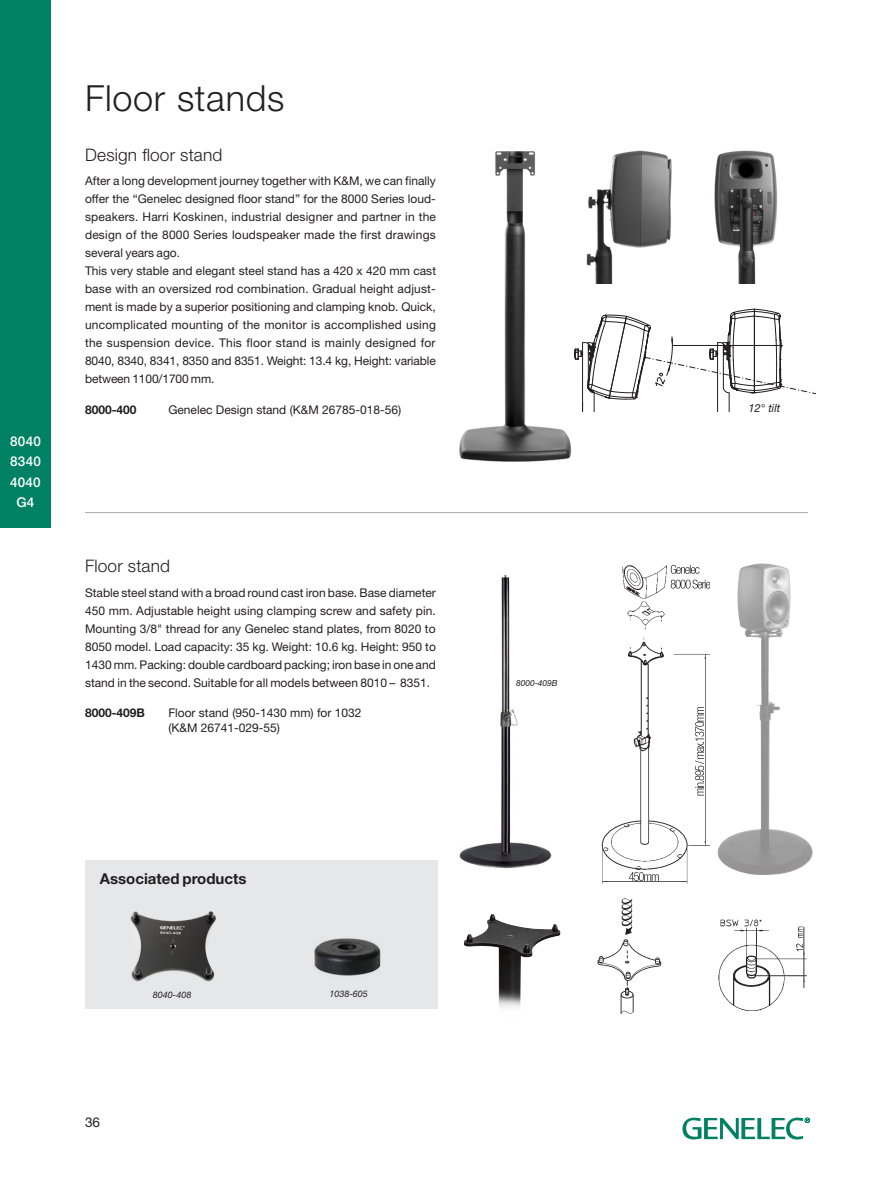
<style>
.page{position:relative;width:893px;height:1187px;background:#fff}
.page>*{position:absolute;margin:0;border:0;box-sizing:border-box;transform-origin:0 0}
.Rubriker_24p{font:300 36px "Helvetica Neue LT Std";letter-spacing:.02em;color:#231f20}
.t1{font:300 17.25px "Helvetica Neue LT Std";letter-spacing:.01em;color:#231f20}
.t2{font:700 15px "Helvetica Neue LT Std";color:#231f20}
.t3{font:500 13.5px/20.4px "Helvetica Neue LT Std";letter-spacing:.015em;color:#fff;text-align:center}
.t4{font:13.5px "Helvetica Neue LT Std";color:#231f20}
.t5{font:12px/18px "Helvetica Neue LT Std";color:#231f20}
.t6{font:700 12px "Helvetica Neue LT Std";color:#231f20}
.t7{font:italic 11.25px "Helvetica Neue LT Std";color:#231f20}
.t8{font:italic 9px "Helvetica Neue LT Std";color:#231f20}
.t9{font:italic 8.4px "Helvetica Neue LT Std";color:#231f20}
</style>
<div class="page">
<svg style="left:682px;top:1117px;width:128px;height:22px"></svg>
<div style="left:0;top:0;width:51px;height:527px;background:#008164"></div>
<img style="left:459px;top:151px;width:113px;height:311px">
<img style="left:586px;top:150px;width:86px;height:134px">
<img style="left:714px;top:150px;width:64px;height:134px">
<svg style="left:567px;top:303px;width:248px;height:110px"></svg>
<hr style="left:85px;top:512px;width:723px;height:1px;background:#a8a9ad">
<img style="left:459px;top:574px;width:92px;height:295px">
<img style="left:464px;top:914px;width:96px;height:94px">
<img style="left:718px;top:919px;width:89px;height:92px">
<img style="left:597px;top:898px;width:65px;height:116px">
<img style="left:718px;top:563px;width:95px;height:312px">
<img style="left:601px;top:564px;width:109px;height:320px">
<div style="left:259px;top:859px;width:179px;height:149px;background:#e6e7e9"></div>
<div style="left:311px;top:934px;width:75px;height:46px;background:linear-gradient(to bottom,#e6e7e9,#e6e7e9);border-radius:4px"></div>
<img style="left:314px;top:936px;width:66px;height:42px">
<div style="left:311px;top:934px;width:75px;height:46px;border:1px solid #fff;border-radius:4px"></div>
<div style="left:85px;top:859px;width:174px;height:149px;background:#e6e7e9"></div>
<img style="left:130px;top:911px;width:86px;height:71px">
<p class="t3" style="left:10px;top:430px;width:32px">8040<br>8340<br>4040<br>G4</p>
<p class="Rubriker_24p" style="left:85px;top:76px;width:201px">Floor stands</p>
<p class="t1" style="left:85px;top:144px;width:139px">Design oor stand</p>
<p class="t5" style="left:85px;top:172px;width:353px">After a long development journey together with K&amp;M, we can finally offer the “Genelec designed floor stand” for the 8000 Series loud&shy;speakers. Harri Koskinen, industrial designer and partner in the design of the 8000 Series loudspeaker made the first drawings several years ago.<br>This very stable and elegant steel stand has a 420 x 420 mm cast base with an oversized rod combination. Gradual height adjust&shy;ment is made by a superior positioning and clamping knob. Quick, uncomplicated mounting of the monitor is accomplished using the suspension device. This floor stand is mainly designed for 8040, 8340, 8341, 8350 and 8351. Weight: 13.4 kg, Height: variable between 1100/1700 mm.</p>
<p class="t6" style="left:85px;top:402px;width:53px">8000-400</p>
<p class="t5" style="left:168px;top:401px;width:234px">Genelec Design stand (K&amp;M 26785-018-56)</p>
<p class="t7" style="left:748px;top:401px;width:34px">12° tilt</p>
<p class="t1" style="left:85px;top:555px;width:87px">Floor stand</p>
<p class="t5" style="left:85px;top:583px;width:352px;text-align:justify">Stable steel stand with a broad round cast iron base. Base diameter 450 mm. Adjustable height using clamping screw and safety pin.<br>Mounting 3/8" thread for any Genelec stand plates, from 8020 to 8050 model. Load capacity: 35 kg. Weight: 10.6 kg. Height: 950 to 1430 mm. Packing: double cardboard packing; iron base in one and stand in the second. Suitable for all models between 8010 – 8351.</p>
<p class="t6" style="left:85px;top:705px;width:62px">8000-409B</p>
<p class="t5" style="left:168px;top:705px;width:195px;line-height:15px">Floor stand (950-1430 mm) for 1032 (K&amp;M 26741-029-55)</p>
<p class="t9" style="left:516px;top:677px;width:43px">8000-409B</p>
<p class="t2" style="left:100px;top:869px;width:148px">Associated products</p>
<p class="t4" style="left:85px;top:1114px;width:17px">36</p>
<p class="t8" style="left:153px;top:989px;width:40px">8040-408</p>
<p class="t8" style="left:329px;top:988px;width:40px">1038-605</p>
</div>
